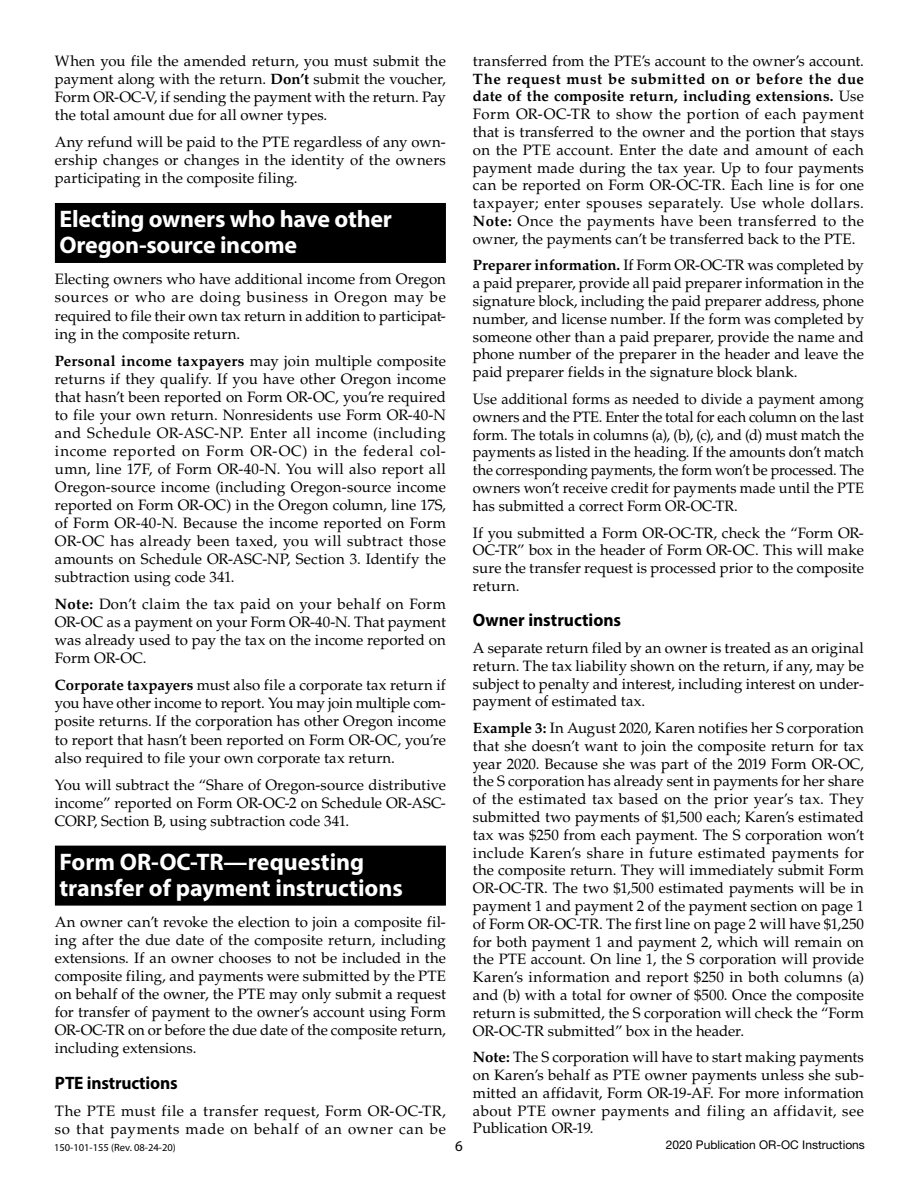
<style>
.page{position:relative;width:918px;height:1188px;background:#fff}
.page>*{position:absolute;margin:0;border:0;box-sizing:border-box;transform-origin:0 0}
.t1{font:700 24px/26px "Myriad Pro";letter-spacing:-.005em;color:#fff}
.t2{font:700 18px "Myriad Pro";letter-spacing:-.005em;color:#000}
.t3{font:15px/17.9px "Palatino LT Std";letter-spacing:.005em;color:#000;text-align:justify}
.t4{font:15px/18px "Palatino LT Std";letter-spacing:.035em;color:#000}
.t5{font:15px "Myriad Pro";color:#000}
.t6{font:12px "Helvetica Neue LT Std";color:#000}
.t7{font:10.5px "Myriad Pro";color:#000}
.s1{font-weight:700}
</style>
<div class="page">
<div style="left:55px;top:203px;width:391px;height:60px;background:#000"></div>
<div style="left:55px;top:846px;width:391px;height:60px;background:#000"></div>
<p class="t3" style="left:55px;top:52px;width:393px">When you file the amended return, you must submit the payment along with the return. <span class="s1">Don’t</span> submit the voucher, Form OR-OC-V, if sending the payment with the return. Pay the total amount due for all owner types.</p>
<p class="t3" style="left:55px;top:133px;width:393px">Any refund will be paid to the PTE regardless of any own&shy;ership changes or changes in the identity of the owners participating in the composite filing.</p>
<h1 class="t1" style="left:59px;top:205px;width:334px">Electing owners who have other<br>Oregon-source income</h1>
<p class="t3" style="left:55px;top:271px;width:393px">Electing owners who have additional income from Oregon sources or who are doing business in Oregon may be required to file their own tax return in addition to participat&shy;ing in the composite return.</p>
<p class="t3" style="left:55px;top:352px;width:393px"><span class="s1">Personal income taxpayers</span> may join multiple composite returns if they qualify. If you have other Oregon income that hasn’t been reported on Form OR‑OC, you’re required to file your own return. Nonresidents use Form OR‑40‑N and Schedule OR-ASC-NP. Enter all income (including income reported on Form OR‑OC) in the federal col&shy;umn, line 17F, of Form OR‑40‑N. You will also report all Oregon-source income (including Oregon-source income reported on Form OR‑OC) in the Oregon column, line 17S, of Form OR‑40‑N. Because the income reported on Form OR‑OC has already been taxed, you will subtract those amounts on Schedule OR-ASC-NP, Section 3. Identify the subtraction using code 341.</p>
<p class="t3" style="left:55px;top:595px;width:393px"><span class="s1">Note:</span> Don’t claim the tax paid on your behalf on Form OR‑OC as a payment on your Form OR‑40‑N. That payment was already used to pay the tax on the income reported on Form OR‑OC.</p>
<p class="t3" style="left:55px;top:677px;width:393px"><span class="s1">Corporate taxpayers</span> must also file a corporate tax return if you have other income to report. You may join multiple com&shy;posite returns. If the corporation has other Oregon income to report that hasn’t been reported on Form OR‑OC, you’re also required to file your own corporate tax return.</p>
<p class="t3" style="left:55px;top:776px;width:393px">You will subtract the “Share of Oregon-source distributive income” reported on Form OR-OC-2 on Schedule OR-ASC-CORP, Section B, using subtraction code 341.</p>
<h1 class="t1" style="left:59px;top:848px;width:345px">Form OR-OC-TR—requesting transfer of payment instructions</h1>
<p class="t3" style="left:55px;top:913px;width:393px">An owner can’t revoke the election to join a composite fil&shy;ing after the due date of the composite return, including extensions. If an owner chooses to not be included in the composite filing, and payments were submitted by the PTE on behalf of the owner, the PTE may only submit a request for transfer of payment to the owner’s account using Form OR-OC-TR on or before the due date of the composite return, including extensions.</p>
<p class="t2" style="left:55px;top:1071px;width:124px">PTE instructions</p>
<p class="t4" style="left:55px;top:1102px;width:393px">The PTE must file a transfer request, Form OR‑OC-TR, so that payments made on behalf of an owner can be</p>
<p class="t3" style="left:473px;top:52px;width:393px">transferred from the PTE’s account to the owner’s account.</p>
<p class="t3" style="left:473px;top:70px;width:393px"><span class="s1">The request must be submitted on or before the due date of the composite return, including extensions.</span> Use Form OR‑OC-TR to show the portion of each payment that is transferred to the owner and the portion that stays on the PTE account. Enter the date and amount of each payment made during the tax year. Up to four payments can be reported on Form OR‑OC-TR. Each line is for one taxpayer; enter spouses separately. Use whole dollars.<br><span class="s1">Note:</span> Once the payments have been transferred to the owner, the payments can’t be transferred back to the PTE.</p>
<p class="t3" style="left:473px;top:257px;width:393px"><span class="s1">Preparer information.</span> If Form OR-OC-TR was completed by a paid preparer, provide all paid preparer information in the signature block, including the paid preparer address, phone number, and license number. If the form was completed by someone other than a paid preparer, provide the name and phone number of the preparer in the header and leave the paid preparer fields in the signature block blank.</p>
<p class="t3" style="left:473px;top:390px;width:393px">Use additional forms as needed to divide a payment among owners and the PTE. Enter the total for each column on the last form. The totals in columns (a), (b), (c), and (d) must match the payments as listed in the heading. If the amounts don’t match the corresponding payments, the form won’t be processed. The owners won’t receive credit for payments made until the PTE has submitted a correct Form OR‑OC-TR.</p>
<p class="t3" style="left:473px;top:524px;width:393px">If you submitted a Form OR-OC-TR, check the “Form OR-OC-TR” box in the header of Form OR-OC. This will make sure the transfer request is processed prior to the composite return.</p>
<p class="t2" style="left:473px;top:608px;width:150px">Owner instructions</p>
<p class="t3" style="left:473px;top:639px;width:393px">A separate return filed by an owner is treated as an original return. The tax liability shown on the return, if any, may be subject to penalty and interest, including interest on under&shy;payment of estimated tax.</p>
<p class="t3" style="left:473px;top:719px;width:393px"><span class="s1">Example 3:</span> In August 2020, Karen notifies her S corporation that she doesn’t want to join the composite return for tax year 2020. Because she was part of the 2019 Form OR‑OC, the S corporation has already sent in payments for her share of the estimated tax based on the prior year’s tax. They submitted two payments of $1,500 each; Karen’s estimated tax was $250 from each payment. The S corporation won’t include Karen’s share in future estimated payments for the composite return. They will immediately submit Form OR-OC-TR. The two $1,500 estimated payments will be in payment 1 and payment 2 of the payment section on page 1 of Form OR-OC-TR. The first line on page 2 will have $1,250 for both payment 1 and payment 2, which will remain on the PTE account. On line 1, the S corporation will provide Karen’s information and report $250 in both columns (a) and (b) with a total for owner of $500. Once the composite return is submitted, the S corporation will check the “Form OR-OC-TR submitted” box in the header.</p>
<p class="t3" style="left:473px;top:1049px;width:393px"><span class="s1">Note:</span> The S corporation will have to start making payments on Karen’s behalf as PTE owner payments unless she sub&shy;mitted an affidavit, Form OR-19-AF. For more information about PTE owner payments and filing an affidavit, see Publication OR-19.</p>
<p class="t7" style="left:54px;top:1141px;width:123px">150-101-155 (Rev. 08-24-20)</p>
<p class="t5" style="left:455px;top:1137px;width:9px">6</p>
<p class="t6" style="left:666px;top:1138px;width:200px">2020 Publication OR-OC Instructions</p>
</div>
